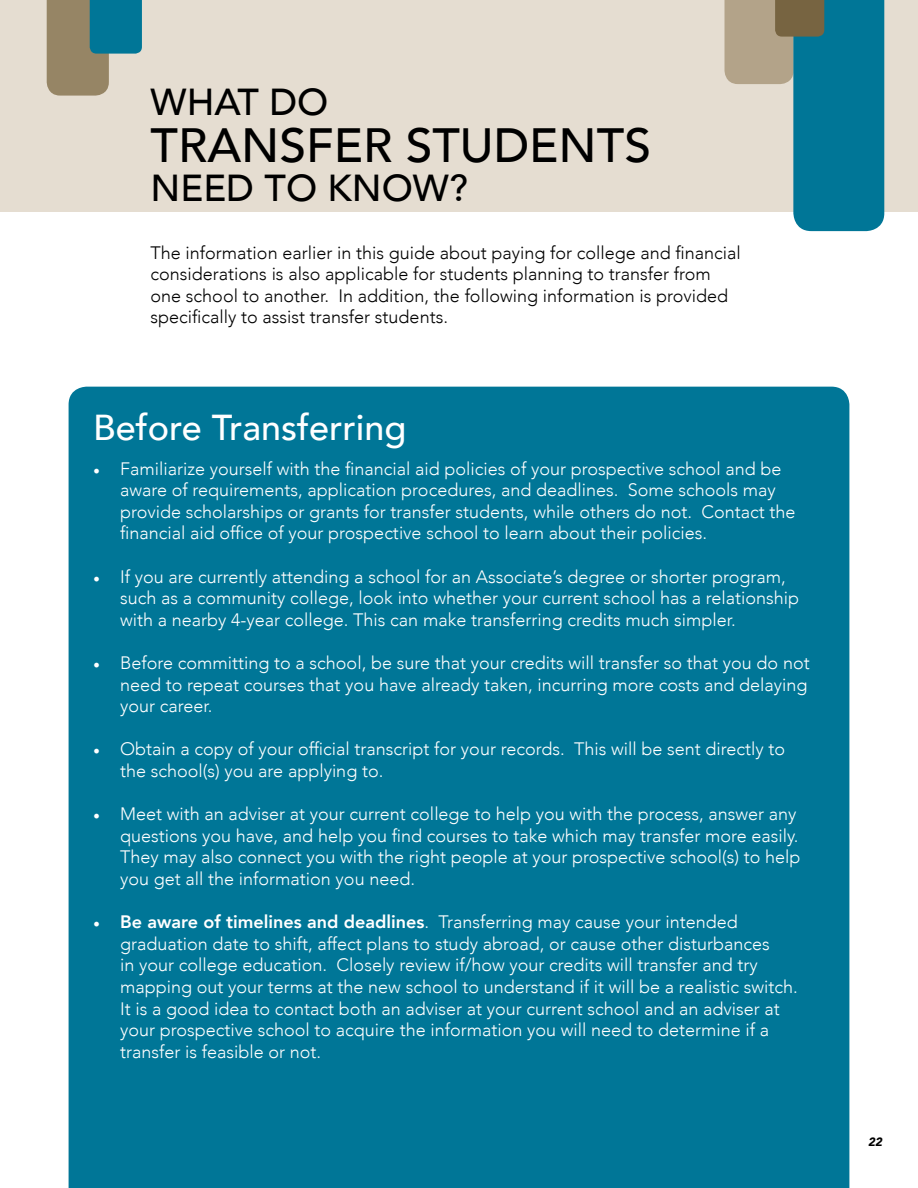
<style>
.page{position:relative;width:918px;height:1188px;background:#fff}
.page>*{position:absolute;margin:0;border:0;box-sizing:border-box;transform-origin:0 0}
.t1{font:500 48px "Avenir";color:#000}
.t2{font:500 37.5px "Avenir";color:#000}
.t3{font:500 36px "Avenir";color:#fff}
.t4{font:300 18px/21.6px "Avenir";color:#fff}
.t5{font:300 18px/21.6px "Avenir";color:#000}
.t6{font:italic 900 12px "Avenir";color:#000}
.s1{font-family:"Minion Pro";font-weight:400}
.s2{font-weight:800}
</style>
<div class="page">
<div style="left:0;top:0;width:918px;height:212px;background:#e5ddd1"></div>
<svg style="left:725px;top:0;width:159px;height:231px"></svg>
<svg style="left:47px;top:0;width:95px;height:96px"></svg>
<div style="left:69px;top:387px;width:780px;height:801px;background:#007697"></div>
<h2 class="t2" style="left:151px;top:70px;width:179px">WHAT DO</h2>
<h1 class="t1" style="left:151px;top:104px;width:502px">TRANSFER STUDENTS</h1>
<h2 class="t2" style="left:151px;top:155px;width:319px">NEED TO KNOW?</h2>
<p class="t5" style="left:151px;top:242px;width:592px">The information earlier in this guide about paying for college and financial considerations is also applicable for students planning to transfer from one school to another. In addition, the following information is provided specifically to assist transfer students.</p>
<h3 class="t3" style="left:93px;top:397px;width:315px">Before Transferring</h3>
<p class="t4" style="left:120px;top:458px;width:677px;text-indent:-27px"><span class="s1">•</span> Familiarize yourself with the financial aid policies of your prospective school and be aware of requirements, application procedures, and deadlines. Some schools may provide scholarships or grants for transfer students, while others do not. Contact the financial aid office of your prospective school to learn about their policies.</p>
<p class="t4" style="left:120px;top:566px;width:681px;text-indent:-27px"><span class="s1">•</span> If you are currently attending a school for an Associate’s degree or shorter program, such as a community college, look into whether your current school has a relationship with a nearby 4-year college. This can make transferring credits much simpler.</p>
<p class="t4" style="left:120px;top:652px;width:691px;text-align:justify;text-indent:-27px"><span class="s1">•</span> Before committing to a school, be sure that your credits will transfer so that you do not need to repeat courses that you have already taken, incurring more costs and delaying your career.</p>
<p class="t4" style="left:120px;top:738px;width:667px;text-indent:-27px"><span class="s1">•</span> Obtain a copy of your official transcript for your records. This will be sent directly to the school(s) you are applying to.</p>
<p class="t4" style="left:120px;top:803px;width:682px;text-indent:-27px"><span class="s1">•</span> Meet with an adviser at your current college to help you with the process, answer any questions you have, and help you find courses to take which may transfer more easily.<br>They may also connect you with the right people at your prospective school(s) to help you get all the information you need.</p>
<p class="t4" style="left:120px;top:911px;width:679px;text-indent:-27px"><span class="s1">•</span> <span class="s2">Be aware of timelines and deadlines</span>. Transferring may cause your intended graduation date to shift, affect plans to study abroad, or cause other disturbances<br>in your college education. Closely review if/how your credits will transfer and try mapping out your terms at the new school to understand if it will be a realistic switch.<br>It is a good idea to contact both an adviser at your current school and an adviser at your prospective school to acquire the information you will need to determine if a transfer is feasible or not.</p>
<p class="t6" style="left:868px;top:1132px;width:16px">22</p>
</div>
